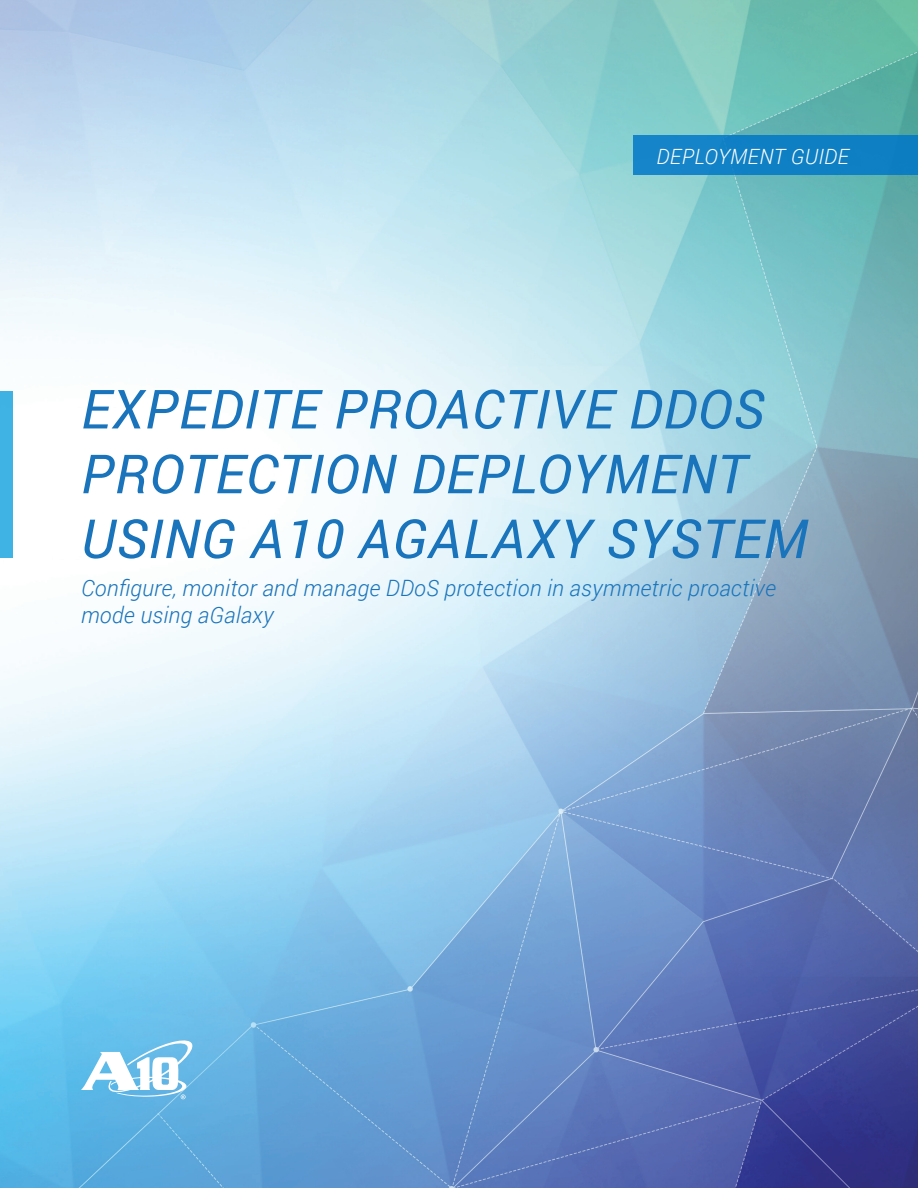
<style>
.page{position:relative;width:918px;height:1188px;background:#fff}
.page>*{position:absolute;margin:0;border:0;box-sizing:border-box;transform-origin:0 0}
.t1{font:italic 54px/64.8px "Roboto";letter-spacing:.02em;color:#1974bb}
.Subtitle{font:italic 300 22.5px/27px "Roboto";letter-spacing:.01em;color:#1974bb}
.t2{font:italic 300 21px "Roboto";letter-spacing:.02em;color:#fff}
</style>
<div class="page">
<img style="left:0;top:0;width:918px;height:1188px">
<div style="left:633px;top:135px;width:285px;height:40px;background:#0f80c5"></div>
<div style="left:0;top:392px;width:14px;height:166px;background:#3fb4e4"></div>
<svg style="left:81px;top:1037px;width:113px;height:62px"></svg>
<p class="t2" style="left:657px;top:142px;width:194px">DEPLOYMENT GUIDE</p>
<p class="t1" style="left:81px;top:375px;width:728px">EXPEDITE PROACTIVE DDOS<br>PROTECTION DEPLOYMENT<br>USING A10 AGALAXY SYSTEM</p>
<p class="Subtitle" style="left:81px;top:574px;width:696px">Configure, monitor and manage DDoS protection in asymmetric proactive mode using aGalaxy</p>
</div>
